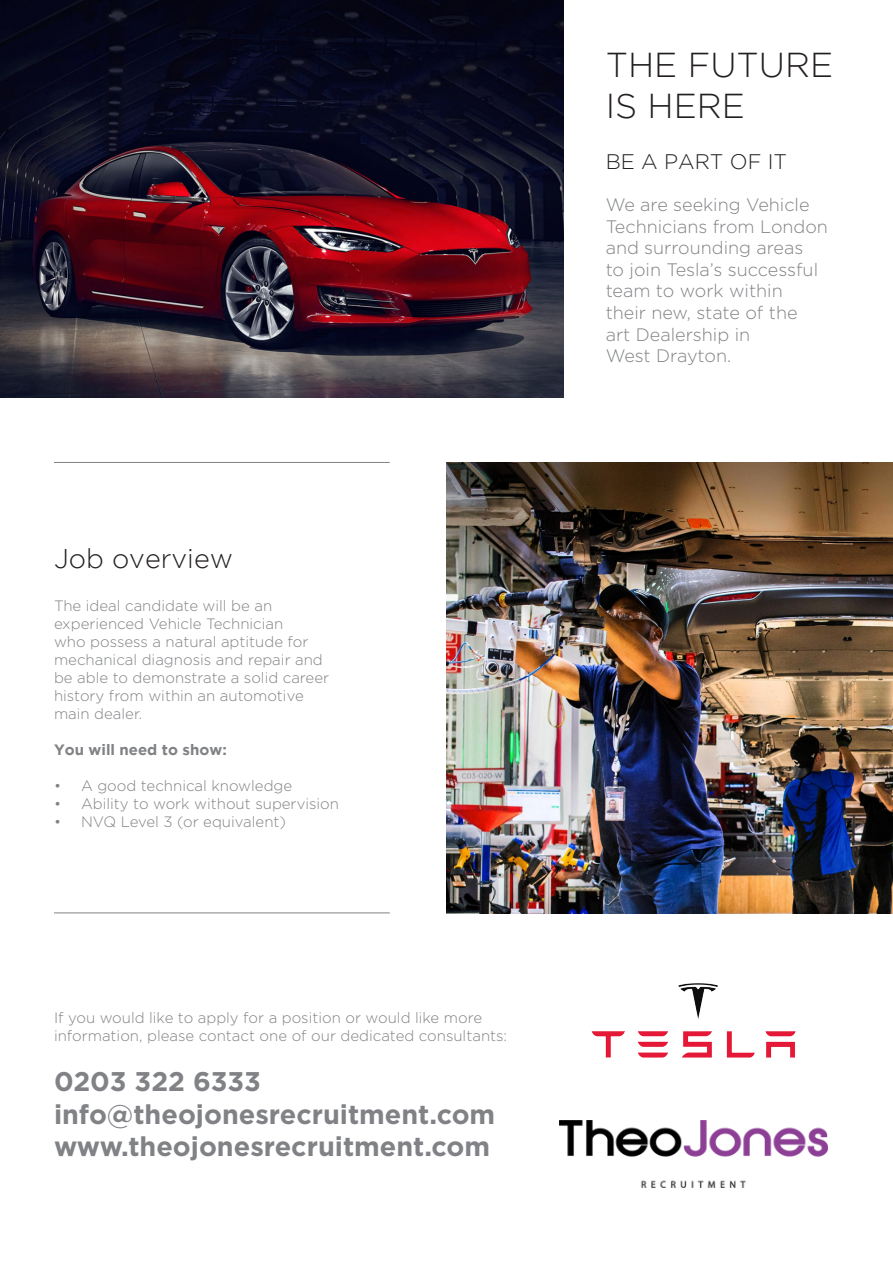
<style>
.page{position:relative;width:893px;height:1263px;background:#fff}
.page>*{position:absolute;margin:0;border:0;box-sizing:border-box;transform-origin:0 0}
.t1{font:300 34.5px/41.4px "Gotham";color:#231f20}
.t2{font:700 27px "Gotham";color:#808285}
.t3{font:300 27px "Gotham";color:#231f20}
.t4{font:300 21px "Gotham";color:#231f20}
.t5{font:300 18px/21.6px "Gotham";color:#808285}
.t6{font:300 15px/18px "Gotham";color:#808285}
.t7{font:700 15px "Gotham";color:#808285}
</style>
<div class="page">
<img style="left:591px;top:983px;width:205px;height:75px">
<img style="left:560px;top:1120px;width:267px;height:68px">
<img style="left:446px;top:462px;width:447px;height:451px">
<hr style="left:54px;top:462px;width:336px;height:1px;background:#808285">
<hr style="left:54px;top:912px;width:336px;height:1px;background:#808285">
<img style="left:0;top:0;width:563px;height:398px">
<p class="t3" style="left:54px;top:543px;width:181px">Job overview</p>
<p class="t6" style="left:54px;top:597px;width:277px">The ideal candidate will be an experienced Vehicle Technician<br>who possess a natural aptitude for mechanical diagnosis and repair and be able to demonstrate a solid career history from within an automotive main dealer.</p>
<p class="t7" style="left:54px;top:741px;width:174px">You will need to show:</p>
<p class="t6" style="left:54px;top:777px;width:240px">• A good technical knowledge</p>
<p class="t6" style="left:54px;top:795px;width:287px">• Ability to work without supervision</p>
<p class="t6" style="left:54px;top:813px;width:233px">• NVQ Level 3 (or equivalent)</p>
<p class="t6" style="left:54px;top:1008px;width:455px">If you would like to apply for a position or would like more information, please contact one of our dedicated consultants:</p>
<p class="t2" style="left:54px;top:1066px;width:208px">0203 322 6333</p>
<p class="t2" style="left:54px;top:1098px;width:443px">info@theojonesrecruitment.com</p>
<p class="t2" style="left:54px;top:1131px;width:438px">www.theojonesrecruitment.com</p>
<p class="t1" style="left:606px;top:44px;width:229px">THE FUTURE<br>IS HERE</p>
<p class="t4" style="left:606px;top:150px;width:183px">BE A PART OF IT</p>
<p class="t5" style="left:606px;top:194px;width:224px">We are seeking Vehicle<br>Technicians from London and surrounding areas<br>to join Tesla’s successful team to work within</p>
<p class="t5" style="left:606px;top:302px;width:193px">their new, state of the</p>
<p class="t5" style="left:606px;top:323px;width:146px">art Dealership in</p>
<p class="t5" style="left:606px;top:345px;width:127px">West Drayton.</p>
</div>
